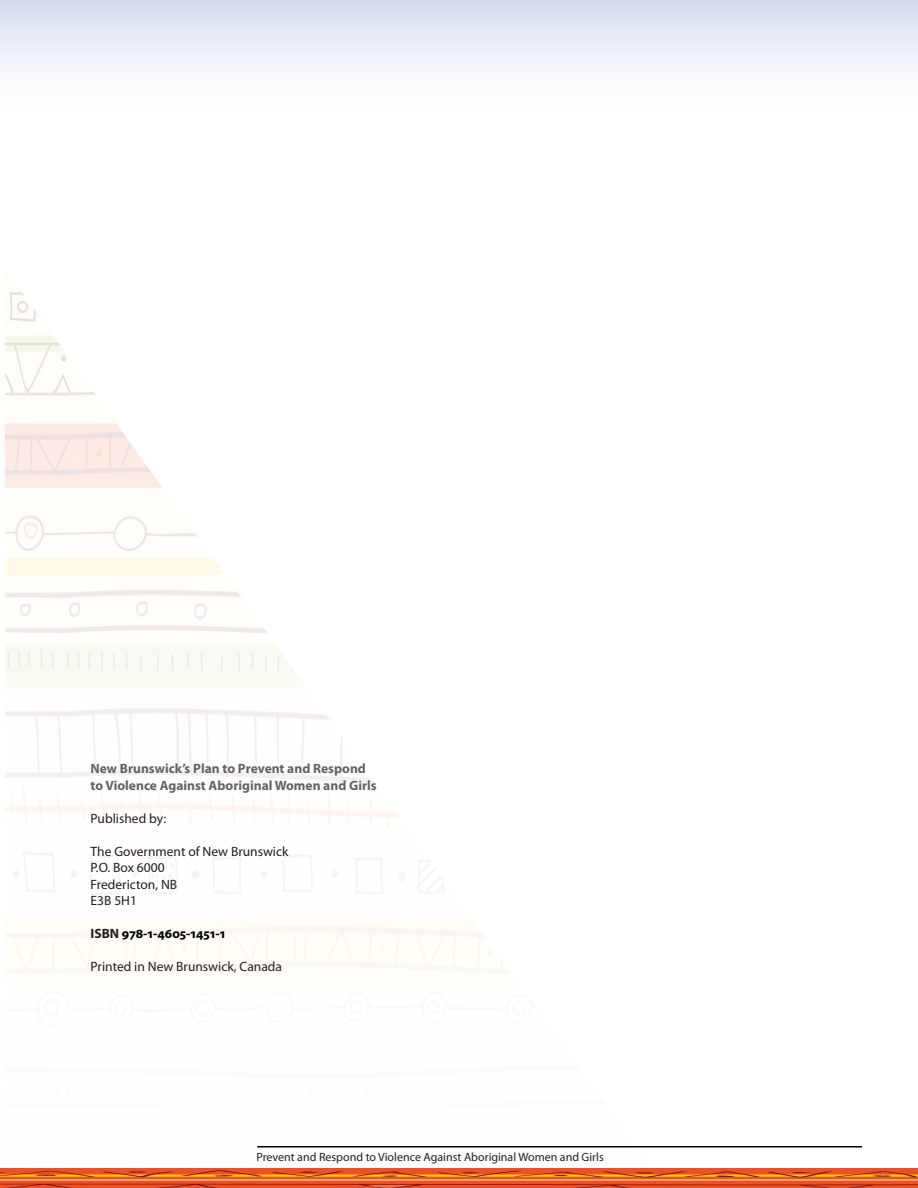
<style>
.page{position:relative;width:918px;height:1188px;background:#fff}
.page>*{position:absolute;margin:0;border:0;box-sizing:border-box;transform-origin:0 0}
.t1{font:13.5px/16.5px "Myriad Pro";color:#231f20}
.t2{font:700 13.5px/16.5px "Myriad Pro";color:#636366}
.t3{font:700 13.5px "Myriad Pro";color:#000}
.t4{font:12px "Myriad Pro";color:#231f20}
.s1{color:#231f20}
</style>
<div class="page">
<img style="left:5px;top:292px;width:439px;height:603px">
<div style="left:0;top:0;width:918px;height:117px;background:linear-gradient(to bottom,#d8dfee,#fff)"></div>
<hr style="left:257px;top:1146px;width:605px;height:2px;background:#000">
<svg style="left:0;top:1168px;width:918px;height:20px;background:#e35d27"></svg>
<p class="t2" style="left:91px;top:760px;width:288px">New Brunswick’s Plan to Prevent and Respond to Violence Against Aboriginal Women and Girls</p>
<p class="t1" style="left:91px;top:810px;width:77px">Published by:</p>
<p class="t1" style="left:91px;top:843px;width:199px">The Government of New Brunswick<br>P.O. Box 6000<br>Fredericton, NB<br>E3B 5H1</p>
<p class="t3" style="left:91px;top:925px;width:136px"><span class="s1">ISBN</span> 978-1-4605-1451-1</p>
<p class="t1" style="left:91px;top:958px;width:193px">Printed in New Brunswick, Canada</p>
<p class="t4" style="left:256px;top:1150px;width:349px">Prevent and Respond to Violence Against Aboriginal Women and Girls</p>
</div>
